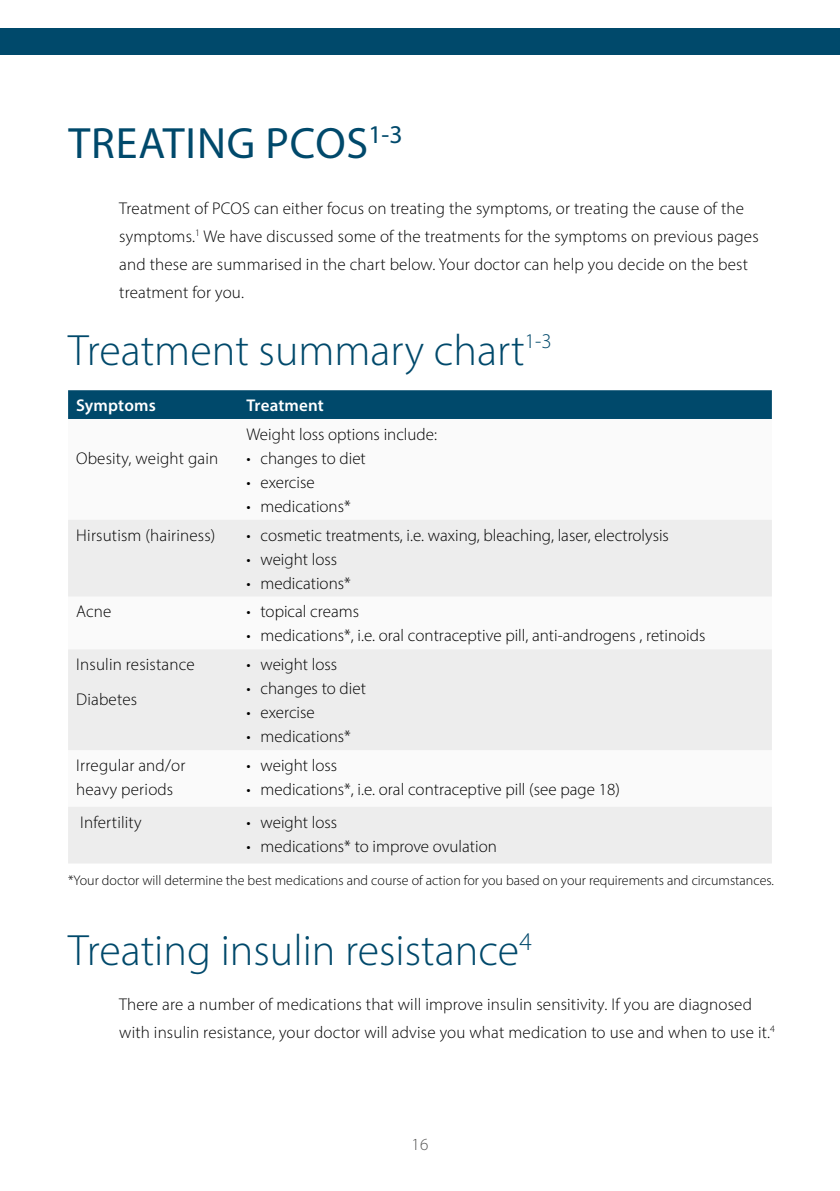
<style>
.page{position:relative;width:840px;height:1191px;background:#fff}
.page>*{position:absolute;margin:0;border:0;box-sizing:border-box;transform-origin:0 0}
.t1{font:300 44px "Myriad Pro";color:#00496b}
.t2{font:44px "Myriad Pro";letter-spacing:.02em;color:#00496b}
.t3{font:300 17px/28px "Myriad Pro";letter-spacing:.01em;color:#000}
.t4{font:600 17px "Myriad Pro";letter-spacing:.01em;color:#fff}
.t5{font:300 17px "Myriad Pro";color:#575756}
.t6{font:300 14px "Myriad Pro";color:#000}
</style>
<div class="page">
<svg style="left:839px;top:28px;width:1px;height:27px"></svg>
<div style="left:0;top:28px;width:839px;height:27px;background:#00496b"></div>
<div style="left:68px;top:390px;width:703px;height:29px;background:#00496b"></div>
<svg style="left:68px;top:520px;width:703px;height:343px;fill:#ededed"></svg>
<h1 class="t2" style="left:68px;top:116px;width:335px">TREATING PCOS<sup>1-3</sup></h1>
<p class="t3" style="left:119px;top:194px;width:640px">Treatment of PCOS can either focus on treating the symptoms, or treating the cause of the symptoms.<sup>1</sup> We have discussed some of the treatments for the symptoms on previous pages and these are summarised in the chart below. Your doctor can help you decide on the best treatment for you.</p>
<h1 class="t1" style="left:68px;top:324px;width:485px">Treatment summary chart<sup>1-3</sup></h1>
<p class="t4" style="left:76px;top:394px;width:81px">Symptoms</p>
<p class="t4" style="left:246px;top:394px;width:79px">Treatment</p>
<p class="t3" style="left:76px;top:444px;width:144px">Obesity, weight gain</p>
<p class="t3" style="left:246px;top:420px;width:192px">Weight loss options include:</p>
<p class="t3" style="left:246px;top:444px;width:121px">• changes to diet</p>
<p class="t3" style="left:246px;top:468px;width:70px">• exercise</p>
<p class="t3" style="left:246px;top:492px;width:106px">• medications*</p>
<p class="t3" style="left:76px;top:521px;width:141px">Hirsutism (hairiness)</p>
<p class="t3" style="left:246px;top:521px;width:424px">• cosmetic treatments, i.e. waxing, bleaching, laser, electrolysis</p>
<p class="t3" style="left:246px;top:545px;width:92px">• weight loss</p>
<p class="t3" style="left:246px;top:569px;width:106px">• medications*</p>
<p class="t3" style="left:76px;top:597px;width:37px">Acne</p>
<p class="t3" style="left:246px;top:597px;width:114px">• topical creams</p>
<p class="t3" style="left:246px;top:621px;width:460px">• medications*, i.e. oral contraceptive pill, anti-androgens , retinoids</p>
<p class="t3" style="left:76px;top:646px;width:120px;line-height:35.4px">Insulin resistance<br>Diabetes</p>
<p class="t3" style="left:246px;top:650px;width:92px">• weight loss</p>
<p class="t3" style="left:246px;top:674px;width:121px">• changes to diet</p>
<p class="t3" style="left:246px;top:698px;width:70px">• exercise</p>
<p class="t3" style="left:246px;top:722px;width:106px">• medications*</p>
<p class="t3" style="left:76px;top:753px;width:110px;line-height:24px">Irregular and/or heavy periods</p>
<p class="t3" style="left:246px;top:751px;width:92px">• weight loss</p>
<p class="t3" style="left:246px;top:775px;width:374px">• medications*, i.e. oral contraceptive pill (see page 18)</p>
<p class="t3" style="left:80px;top:807px;width:63px">Infertility</p>
<p class="t3" style="left:246px;top:807px;width:92px">• weight loss</p>
<p class="t3" style="left:246px;top:831px;width:252px">• medications* to improve ovulation</p>
<p class="t6" style="left:68px;top:872px;width:707px">*Your doctor will determine the best medications and course of action for you based on your requirements and circumstances.</p>
<h1 class="t1" style="left:68px;top:924px;width:465px">Treating insulin resistance<sup>4</sup></h1>
<p class="t3" style="left:119px;top:990px;width:655px">There are a number of medications that will improve insulin sensitivity. If you are diagnosed with insulin resistance, your doctor will advise you what medication to use and when to use it.<sup>4</sup></p>
<p class="t5" style="left:411px;top:1134px;width:18px">16</p>
</div>
